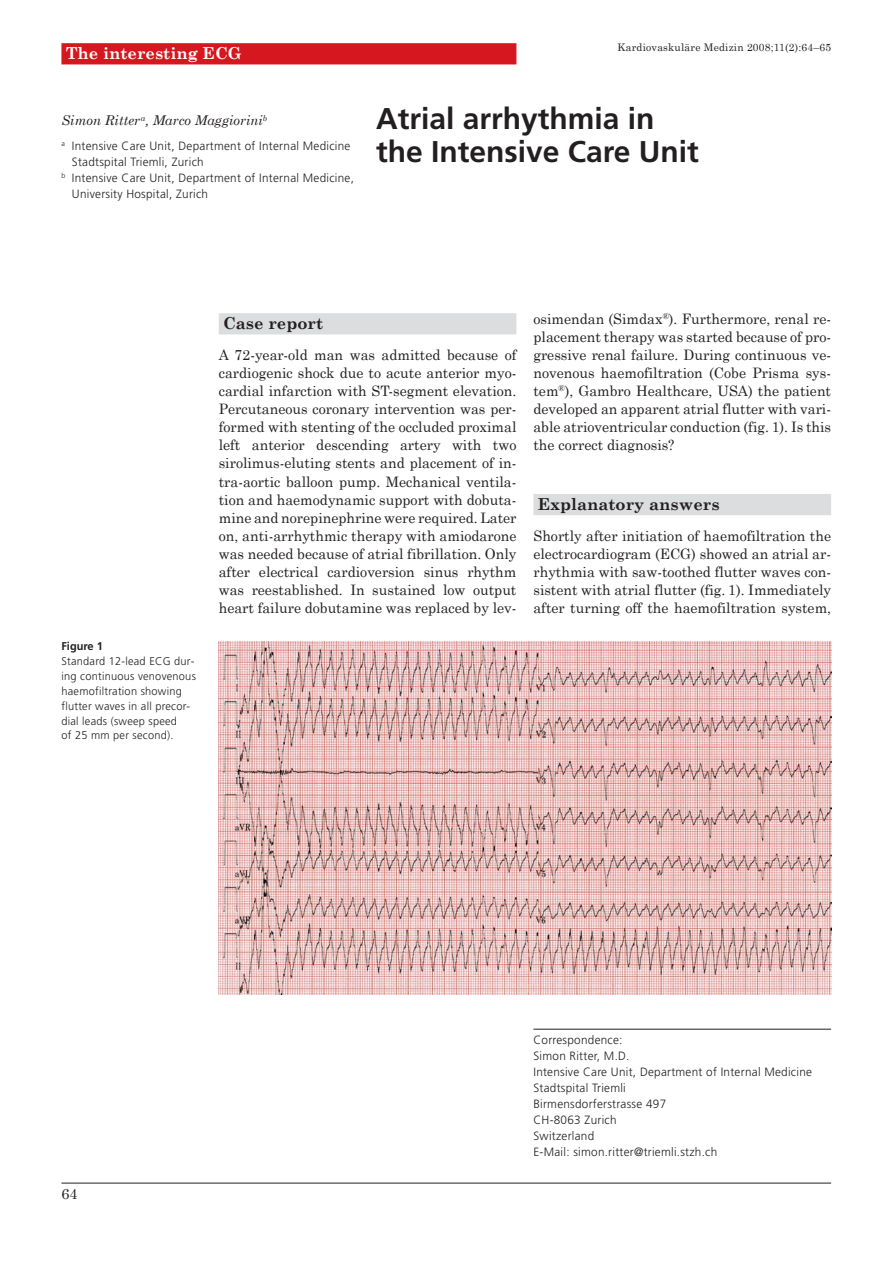
<style>
.page{position:relative;width:893px;height:1263px;background:#fff}
.page>*{position:absolute;margin:0;border:0;box-sizing:border-box;transform-origin:0 0}
.t1{font:700 30px/33px "Frutiger";color:#231f20}
.t2{font:700 16.5px "Century Schoolbook";color:#231f20}
.t3{font:700 16.5px "Century Schoolbook";color:#fff}
.t4{font:14.7px "Century Schoolbook";color:#231f20}
.t5{font:14.4px/18px "Century Schoolbook";color:#231f20;text-align:justify}
.t6{font:italic 13.5px "Century Schoolbook";color:#231f20}
.t7{font:300 12px/15.9px "Frutiger";letter-spacing:.02em;color:#231f20}
.t8{font:300 11.25px/14.9px "Frutiger";letter-spacing:.02em;color:#231f20}
.t9{font:700 11.25px "Frutiger";color:#231f20}
.t10{font:10.5px "Century Schoolbook";letter-spacing:.02em;color:#231f20}
</style>
<div class="page">
<div style="left:61px;top:43px;width:455px;height:21px;background:#d7171f"></div>
<hr style="left:61px;top:1183px;width:770px;height:1px;background:#231f20">
<div style="left:219px;top:313px;width:297px;height:21px;background:#dcdddf"></div>
<div style="left:533px;top:494px;width:298px;height:21px;background:#dcdddf"></div>
<hr style="left:533px;top:1029px;width:298px;height:1px;background:#231f20">
<img style="left:219px;top:642px;width:612px;height:352px">
<p class="t3" style="left:66px;top:43px;width:177px">The interesting ECG</p>
<p class="t10" style="left:618px;top:41px;width:215px">Kardiovaskuläre Medizin 2008;11(2):64–65</p>
<p class="t6" style="left:61px;top:112px;width:207px">Simon Ritter<sup>a</sup>, Marco Maggiorini<sup>b</sup></p>
<p class="t7" style="left:61px;top:139px;width:291px"><sup>a</sup> Intensive Care Unit, Department of Internal Medicine</p>
<p class="t7" style="left:72px;top:155px;width:133px">Stadtspital Triemli, Zurich</p>
<p class="t7" style="left:61px;top:171px;width:294px"><sup>b</sup> Intensive Care Unit, Department of Internal Medicine,</p>
<p class="t7" style="left:72px;top:187px;width:138px">University Hospital, Zurich</p>
<h1 class="t1" style="left:376px;top:105px;width:324px">Atrial arrhythmia in the Intensive Care Unit</h1>
<p class="t9" style="left:61px;top:642px;width:43px">Figure 1</p>
<p class="t8" style="left:61px;top:654px;width:136px">Standard 12-lead ECG dur&shy;ing continuous venovenous haemofiltration showing flutter waves in all precor&shy;dial leads (sweep speed<br>of 25 mm per second).</p>
<p class="t2" style="left:223px;top:313px;width:102px">Case report</p>
<p class="t5" style="left:219px;top:345px;width:299px">A 72-year-old man was admitted because of cardiogenic shock due to acute anterior myo&shy;cardial infarction with ST-segment elevation.<br>Percutaneous coronary intervention was per&shy;formed with stenting of the occluded proximal left anterior descending artery with two sirolimus-eluting stents and placement of in&shy;tra-aortic balloon pump. Mechanical ventila&shy;tion and haemodynamic support with dobuta&shy;mine and norepinephrine were required. Later on, anti-arrhythmic therapy with amiodarone was needed because of atrial fibrillation. Only after electrical cardioversion sinus rhythm was reestablished. In sustained low output heart failure dobutamine was replaced by lev-</p>
<p class="t5" style="left:533px;top:309px;width:299px">osimendan (Simdax<sup>®</sup>). Furthermore, renal re&shy;placement therapy was started because of pro&shy;gressive renal failure. During continuous ve&shy;novenous haemofiltration (Cobe Prisma sys&shy;tem<sup>®</sup>), Gambro Healthcare, USA) the patient developed an apparent atrial flutter with vari&shy;able atrioventricular conduction (fig. 1). Is this the correct diagnosis?</p>
<p class="t2" style="left:538px;top:494px;width:183px">Explanatory answers</p>
<p class="t5" style="left:533px;top:526px;width:299px">Shortly after initiation of haemofiltration the electrocardiogram (ECG) showed an atrial ar&shy;rhythmia with saw-toothed flutter waves con&shy;sistent with atrial flutter (fig. 1). Immediately after turning off the haemofiltration system,</p>
<p class="t4" style="left:61px;top:1185px;width:18px">64</p>
<p class="t7" style="left:533px;top:1033px;width:280px">Correspondence:<br>Simon Ritter, M.D.<br>Intensive Care Unit, Department of Internal Medicine<br>Stadtspital Triemli<br>Birmensdorferstrasse 497<br>CH-8063 Zurich<br>Switzerland<br>E-Mail: simon.ritter@triemli.stzh.ch</p>
</div>
